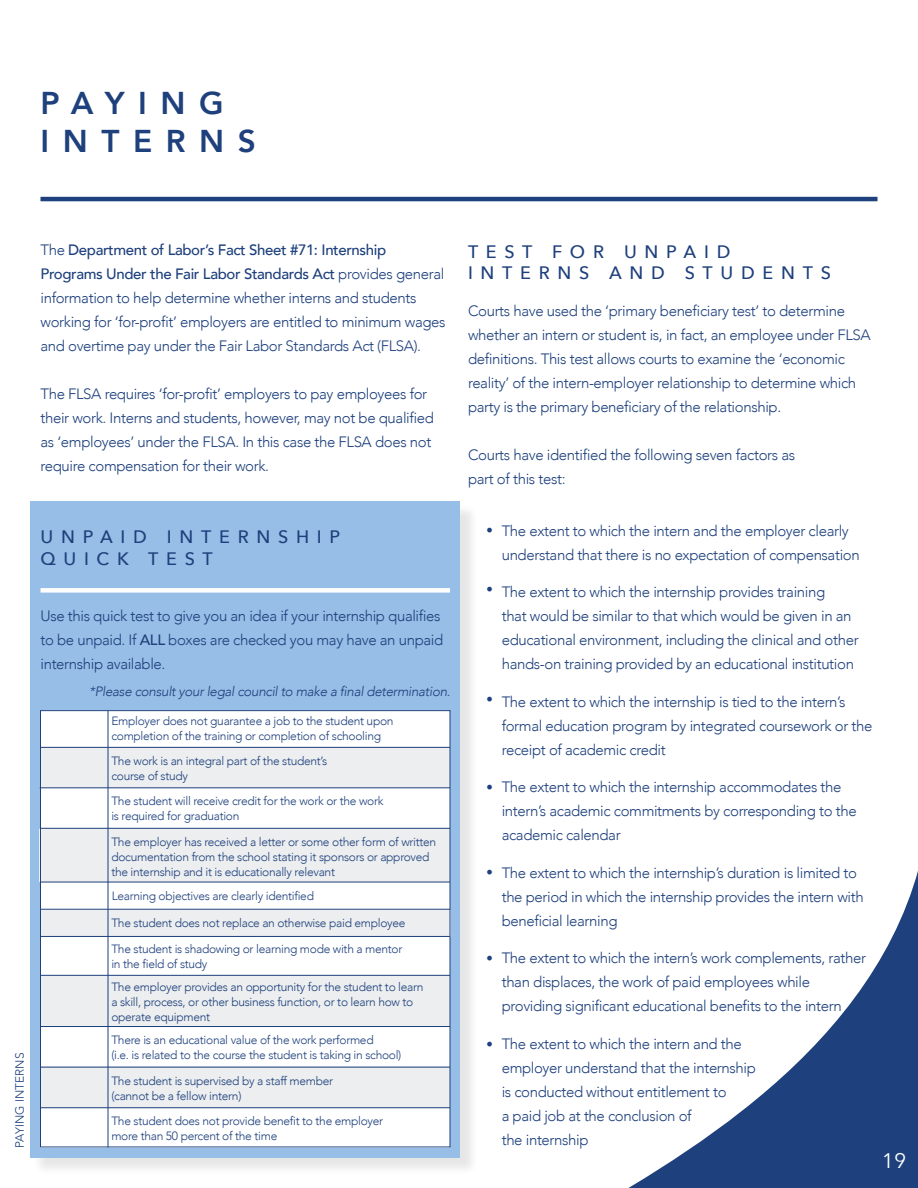
<style>
.page{position:relative;width:918px;height:1188px;background:#fff}
.page>*{position:absolute;margin:0;border:0;box-sizing:border-box;transform-origin:0 0}
.t1{font:800 31.5px/37.8px "Avenir";letter-spacing:.43em;color:#1e407c}
.t2{font:21px "Avenir Next";color:#fff}
.t3{font:500 18px/21.6px "Avenir Next";letter-spacing:.43em;color:#1e407c}
.t4{font:18px "Minion Pro";color:#1e407c}
.t5{font:300 15px/24px "Avenir";letter-spacing:-.025em;color:#1e407c}
.t6{font:500 15px/24px "Avenir";letter-spacing:-.025em;color:#1e407c}
.t7{font:italic 300 13.5px "Avenir";letter-spacing:-.025em;color:#1e407c}
.t8{font:300 12px/15px "Avenir";letter-spacing:-.025em;color:#1e407c}
.t9{font:300 12px "Avenir";color:#1e407c}
.s1{font-weight:300}
.s2{font-weight:500}
.s3{font-family:"Minion Pro";font-weight:400;font-size:18px}
</style>
<div class="page">
<svg style="left:628px;top:871px;width:290px;height:317px"></svg>
<div style="left:32px;top:504px;width:447px;height:672px;background:#000;opacity:.1"></div>
<div style="left:30px;top:501px;width:430px;height:657px;background:#96bee6"></div>
<div style="left:40px;top:710px;width:410px;height:438px;background:#fff"></div>
<div style="left:40px;top:828px;width:410px;height:54px;background:#eceeef"></div>
<div style="left:40px;top:975px;width:410px;height:51px;background:#eceeef"></div>
<div style="left:40px;top:588px;width:410px;height:5px;background:#fff"></div>
<hr style="left:40px;top:197px;width:838px;height:4px;background:#1e407c">
<div style="left:40px;top:910px;width:410px;height:26px;background:#eceeef"></div>
<div style="left:40px;top:1067px;width:410px;height:41px;background:#eceeef"></div>
<div style="left:40px;top:747px;width:410px;height:41px;background:#eceeef"></div>
<hr style="left:108px;top:711px;width:1px;height:436px;background:#1e407c">
<hr style="left:40px;top:747px;width:410px;height:1px;background:#1e407c">
<hr style="left:40px;top:787px;width:410px;height:1px;background:#1e407c">
<hr style="left:40px;top:828px;width:410px;height:1px;background:#1e407c">
<hr style="left:40px;top:882px;width:410px;height:1px;background:#1e407c">
<hr style="left:40px;top:909px;width:410px;height:1px;background:#1e407c">
<hr style="left:40px;top:936px;width:410px;height:1px;background:#1e407c">
<hr style="left:40px;top:975px;width:410px;height:1px;background:#1e407c">
<hr style="left:40px;top:1026px;width:410px;height:1px;background:#1e407c">
<hr style="left:40px;top:1067px;width:410px;height:1px;background:#1e407c">
<hr style="left:40px;top:1107px;width:410px;height:1px;background:#1e407c">
<h1 class="t1" style="left:40px;top:84px;width:217px">PAYING<br>INTERNS</h1>
<p class="t6" style="left:40px;top:236px;width:405px"><span class="s1">The</span> Department of Labor’s Fact Sheet #71: Internship<br>Programs Under the Fair Labor Standards Act <span class="s1">provides general</span></p>
<p class="t5" style="left:40px;top:285px;width:407px">information to help determine whether interns and students working for ‘for-profit’ employers are entitled to minimum wages and overtime pay under the Fair Labor Standards Act (FLSA).</p>
<p class="t5" style="left:40px;top:381px;width:395px">The FLSA requires ‘for-profit’ employers to pay employees for their work. Interns and students, however, may not be qualified</p>
<p class="t5" style="left:40px;top:429px;width:392px">as ‘employees’ under the FLSA. In this case the FLSA does not</p>
<p class="t5" style="left:40px;top:453px;width:230px">require compensation for their work.</p>
<p class="t3" style="left:40px;top:526px;width:301px">UNPAID INTERNSHIP<br>QUICK TEST</p>
<p class="t9" style="left:13px;top:1148px;width:96px;rotate:-90deg">PAYING INTERNS</p>
<p class="t5" style="left:40px;top:604px;width:404px">Use this quick test to give you an idea if your internship qualifies to be unpaid. If <span class="s2">ALL</span> boxes are checked you may have an unpaid internship available.</p>
<p class="t7" style="left:89px;top:683px;width:363px">*Please consult your legal council to make a final determination.</p>
<p class="t8" style="left:111px;top:714px;width:284px">Employer does not guarantee a job to the student upon completion of the training or completion of schooling</p>
<p class="t8" style="left:111px;top:753px;width:217px">The work is an integral part of the student’s course of study</p>
<p class="t8" style="left:111px;top:794px;width:274px">The student will receive credit for the work or the work is required for graduation</p>
<p class="t8" style="left:111px;top:835px;width:326px">The employer has received a letter or some other form of written documentation from the school stating it sponsors or approved the internship and it is educationally relevant</p>
<p class="t8" style="left:112px;top:888px;width:204px">Learning objectives are clearly identified</p>
<p class="t8" style="left:111px;top:916px;width:296px">The student does not replace an otherwise paid employee</p>
<p class="t8" style="left:111px;top:941px;width:293px">The student is shadowing or learning mode with a mentor in the field of study</p>
<p class="t8" style="left:111px;top:979px;width:314px">The employer provides an opportunity for the student to learn a skill, process, or other business function, or to learn how to operate equipment</p>
<p class="t8" style="left:111px;top:1032px;width:292px">There is an educational value of the work performed<br>(i.e. is related to the course the student is taking in school)</p>
<p class="t8" style="left:111px;top:1073px;width:223px">The student is supervised by a staff member (cannot be a fellow intern)</p>
<p class="t8" style="left:111px;top:1114px;width:273px">The student does not provide benefit to the employer more than 50 percent of the time</p>
<p class="t3" style="left:468px;top:240px;width:365px">TEST FOR UNPAID<br>INTERNS AND STUDENTS</p>
<p class="t5" style="left:468px;top:298px;width:404px">Courts have used the ‘primary beneficiary test’ to determine whether an intern or student is, in fact, an employee under FLSA definitions. This test allows courts to examine the ‘economic reality’ of the intern-employer relationship to determine which party is the primary beneficiary of the relationship.</p>
<p class="t5" style="left:468px;top:442px;width:329px">Courts have identified the following seven factors as part of this test:</p>
<p class="t5" style="left:502px;top:519px;width:360px;text-indent:-15px"><span class="s3">•</span> The extent to which the intern and the employer clearly understand that there is no expectation of compensation</p>
<p class="t4" style="left:486px;top:575px;width:9px">•</p>
<p class="t5" style="left:502px;top:580px;width:358px">The extent to which the internship provides training<br>that would be similar to that which would be given in an educational environment, including the clinical and other hands-on training provided by an educational institution</p>
<p class="t4" style="left:486px;top:685px;width:9px">•</p>
<p class="t5" style="left:502px;top:690px;width:372px">The extent to which the internship is tied to the intern’s formal education program by integrated coursework or the receipt of academic credit</p>
<p class="t5" style="left:486px;top:775px;width:357px"><span class="s3">•</span> The extent to which the internship accommodates the</p>
<p class="t5" style="left:502px;top:799px;width:357px">intern’s academic commitments by corresponding to the academic calendar</p>
<p class="t5" style="left:502px;top:861px;width:364px;text-indent:-15px"><span class="s3">•</span> The extent to which the internship’s duration is limited to the period in which the internship provides the intern with beneficial learning</p>
<p class="t5" style="left:502px;top:946px;width:366px;text-indent:-15px"><span class="s3">•</span> The extent to which the intern’s work complements, rather than displaces, the work of paid employees while providing significant educational benefits to the intern</p>
<p class="t5" style="left:486px;top:1032px;width:257px"><span class="s3">•</span> The extent to which the intern and the</p>
<p class="t5" style="left:502px;top:1056px;width:256px">employer understand that the internship</p>
<p class="t5" style="left:502px;top:1080px;width:226px">is conducted without entitlement to a paid job at the conclusion of</p>
<p class="t5" style="left:502px;top:1128px;width:88px">the internship</p>
<h2 class="t2" style="left:882px;top:1143px;width:26px">19</h2>
</div>
